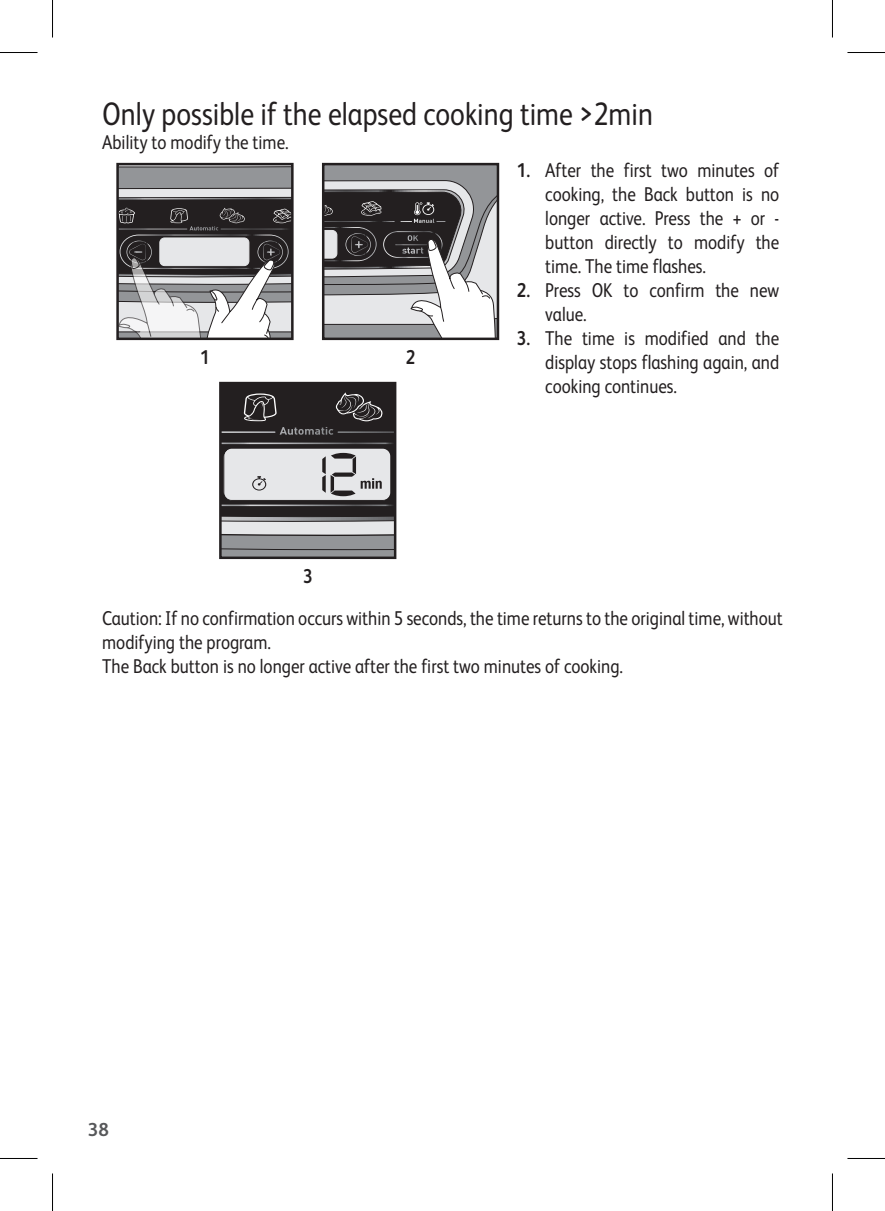
<style>
.page{position:relative;width:885px;height:1211px;background:#fff}
.page>*{position:absolute;margin:0;border:0;box-sizing:border-box;transform-origin:0 0}
.tefal--safety_3mm{font:32.5px "FS Albert";color:#231f20;scale:.85 1}
.tefal--body{font:20px/24px "FS Albert";color:#231f20;text-align:justify;scale:.85 1}
.tefal--body_center{font:700 20px "FS Albert";color:#231f20;scale:.85 1}
.t1{font:700 18.75px "FS Albert";color:#57585a}
.s1{font-weight:700}
</style>
<div class="page">
<svg style="left:119px;top:166px;width:171px;height:171px;background:#8e8d8e"></svg>
<div style="left:116px;top:163px;width:177px;height:177px;border:2px solid #231f20"></div>
<svg style="left:325px;top:166px;width:171px;height:171px;background:#909092"></svg>
<div style="left:322px;top:163px;width:177px;height:177px;border:2px solid #231f20"></div>
<svg style="left:222px;top:385px;width:171px;height:171px;background:#7b797b"></svg>
<div style="left:219px;top:382px;width:177px;height:177px;border:2px solid #231f20"></div>
<hr style="left:0;top:52px;width:38px;height:1px;background:#000">
<hr style="left:847px;top:52px;width:38px;height:1px;background:#000">
<hr style="left:0;top:1158px;width:38px;height:1px;background:#000">
<hr style="left:847px;top:1158px;width:38px;height:1px;background:#000">
<hr style="left:52px;top:0;width:1px;height:38px;background:#000">
<hr style="left:52px;top:1173px;width:1px;height:38px;background:#000">
<hr style="left:832px;top:0;width:1px;height:38px;background:#000">
<hr style="left:832px;top:1173px;width:1px;height:38px;background:#000">
<p class="tefal--safety_3mm" style="left:102px;top:96px;width:649px">Only possible if the elapsed cooking time &gt;2min</p>
<p class="tefal--body" style="left:102px;top:130px;width:221px">Ability to modify the time.</p>
<p class="tefal--body_center" style="left:200px;top:346px;width:13px">1</p>
<p class="tefal--body_center" style="left:406px;top:346px;width:13px">2</p>
<p class="tefal--body" style="left:545px;top:158px;width:277px;text-indent:-28px"><span class="s1">1.</span> After the first two minutes of cooking, the Back button is no longer active. Press the + or - button directly to modify the time. The time flashes.</p>
<p class="tefal--body" style="left:545px;top:278px;width:277px;text-indent:-28px"><span class="s1">2.</span> Press OK to confirm the new value.</p>
<p class="tefal--body" style="left:545px;top:326px;width:277px;text-indent:-28px"><span class="s1">3.</span> The time is modified and the display stops flashing again, and cooking continues.</p>
<p class="tefal--body_center" style="left:303px;top:564px;width:13px">3</p>
<p class="tefal--body" style="left:102px;top:605px;width:802px">Caution: If no confirmation occurs within 5 seconds, the time returns to the original time, without modifying the program.</p>
<p class="tefal--body" style="left:102px;top:653px;width:614px">The Back button is no longer active after the first two minutes of cooking.</p>
<p class="t1" style="left:88px;top:1119px;width:23px">38</p>
</div>
